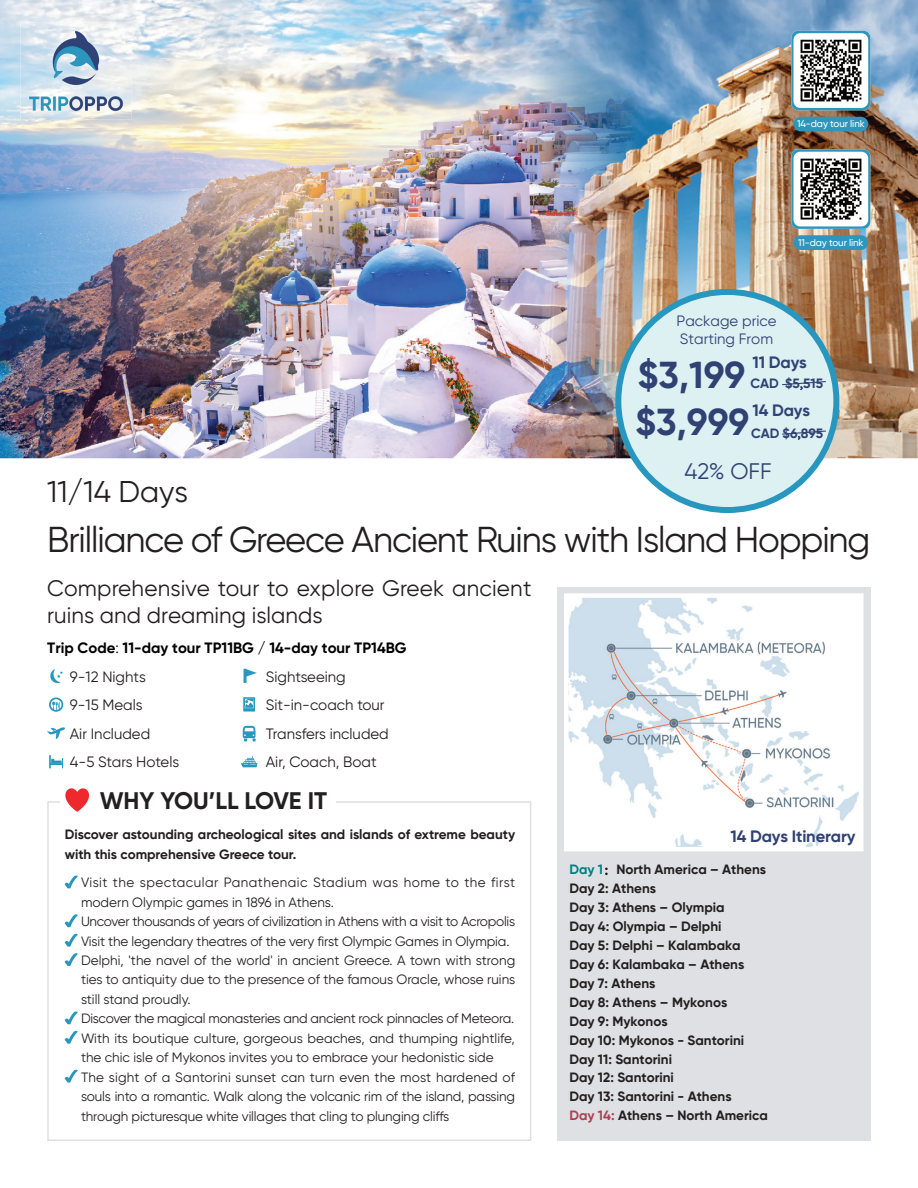
<style>
.page{position:relative;width:918px;height:1188px;background:#fff}
.page>*{position:absolute;margin:0;border:0;box-sizing:border-box;transform-origin:0 0}
.t1{font:700 37.5px "Gilroy";color:#304274}
.t2{font:36px "Gilroy";letter-spacing:-.03em;color:#231f20}
.t3{font:30px "Gilroy";color:#231f20}
.t4{font:700 24px "Gilroy";color:#231f20}
.t5{font:22.5px/27px "Gilroy";color:#231f20}
.t6{font:22.5px "Gilroy";color:#304274}
.t7{font:700 16.5px "Gilroy";letter-spacing:-.01em;color:#304274}
.t8{font:15px/28.5px "Gilroy";color:#231f20}
.t9{font:15px/18px "Gilroy";color:#304274}
.t10{font:13.5px/19.5px "Gilroy";letter-spacing:-.01em;color:#231f20}
.t11{font:700 13.5px/18.9px "Gilroy";color:#231f20}
.t12{font:700 13.5px "Gilroy";color:#304274}
.t13{font:500 9.75px "Gilroy";letter-spacing:-.01em;color:#fff}
.s1{font-family:"Adobe Song Std";font-weight:300}
.s2{font-style:inherit}
.s3{font-weight:700;color:#000}
.s4{color:#000}
.s5{color:#008080}
.s6{color:#aa4055}
</style>
<div class="page">
<svg style="left:739px;top:459px;width:132px;height:143px"></svg>
<div style="left:47px;top:801px;width:484px;height:340px;border:2px solid #dfe0e3"></div>
<img style="left:0;top:0;width:918px;height:459px">
<div style="left:618px;top:292px;width:218px;height:218px;background:#ddf1f3;border-radius:50%"></div>
<div style="left:615px;top:289px;width:224px;height:224px;border:6px solid #2897bf;border-radius:50%"></div>
<div style="left:60px;top:782px;width:276px;height:37px;background:#fff"></div>
<svg style="left:65px;top:788px;width:24px;height:24px"></svg>
<div style="left:557px;top:587px;width:313px;height:554px;background:#dfe0e3"></div>
<svg style="left:243px;top:697px;width:12px;height:15px"></svg>
<svg style="left:244px;top:669px;width:13px;height:14px"></svg>
<svg style="left:243px;top:726px;width:13px;height:15px"></svg>
<svg style="left:50px;top:669px;width:13px;height:14px"></svg>
<svg style="left:47px;top:727px;width:18px;height:12px"></svg>
<svg style="left:49px;top:755px;width:14px;height:13px"></svg>
<svg style="left:49px;top:697px;width:14px;height:15px"></svg>
<img style="left:20px;top:23px;width:112px;height:97px">
<img style="left:28px;top:31px;width:96px;height:82px">
<img style="left:569px;top:598px;width:290px;height:248px">
<div style="left:564px;top:593px;width:300px;height:258px;border:4px solid #fff"></div>
<svg style="left:782px;top:430px;width:44px;height:5px"></svg>
<svg style="left:241px;top:756px;width:16px;height:11px"></svg>
<svg style="left:65px;top:1070px;width:13px;height:13px"></svg>
<svg style="left:65px;top:1011px;width:13px;height:13px"></svg>
<svg style="left:65px;top:914px;width:13px;height:13px"></svg>
<svg style="left:65px;top:953px;width:13px;height:13px"></svg>
<svg style="left:65px;top:876px;width:13px;height:12px"></svg>
<svg style="left:65px;top:1031px;width:13px;height:13px"></svg>
<svg style="left:65px;top:934px;width:13px;height:13px"></svg>
<svg style="left:791px;top:31px;width:79px;height:79px"></svg>
<img style="left:794px;top:33px;width:74px;height:75px">
<div style="left:794px;top:117px;width:74px;height:14px;background:#2e96bd;border-radius:7px"></div>
<svg style="left:791px;top:149px;width:79px;height:80px"></svg>
<img style="left:794px;top:152px;width:74px;height:74px">
<div style="left:794px;top:235px;width:74px;height:15px;background:#2e96bd;border-radius:7px"></div>
<svg style="left:782px;top:381px;width:44px;height:5px"></svg>
<p class="t13" style="left:797px;top:118px;width:69px">14-day tour link</p>
<p class="t13" style="left:798px;top:236px;width:67px">11-day tour link</p>
<p class="t9" style="left:676px;top:312px;width:102px">Package price<br>Starting From</p>
<p class="t7" style="left:752px;top:352px;width:56px">11 Days</p>
<p class="t7" style="left:752px;top:400px;width:59px">14 Days</p>
<h1 class="t1" style="left:638px;top:352px;width:109px">$3,199</h1>
<p class="t12" style="left:785px;top:375px;width:40px">$5<span class="s1">,</span>515</p>
<p class="t12" style="left:751px;top:425px;width:74px">CAD $6<span class="s1">,</span>895</p>
<p class="t12" style="left:750px;top:375px;width:30px">CAD</p>
<h1 class="t1" style="left:636px;top:399px;width:115px"><span class="s2">$</span>3,999</h1>
<h3 class="t6" style="left:685px;top:457px;width:89px">42% OFF</h3>
<h3 class="t3" style="left:47px;top:473px;width:142px">11/14 Days</h3>
<h2 class="t2" style="left:47px;top:517px;width:825px">Brilliance of Greece Ancient Ruins with Island Hopping</h2>
<h3 class="t5" style="left:47px;top:574px;width:486px">Comprehensive tour to explore Greek ancient ruins and dreaming islands</h3>
<p class="t8" style="left:266px;top:633px;width:142px;text-indent:-219px"><span class="s3">Trip Code</span><span class="s4">:</span> <span class="s3">11-day tour TP11BG / 14-day tour TP14BG<br></span>Sightseeing<br>Sit-in-coach tour<br>Transfers included<br>Air, Coach, Boat</p>
<p class="t8" style="left:70px;top:662px;width:111px">9-12 Nights<br>9-15 Meals<br>Air Included<br>4-5 Stars Hotels</p>
<h3 class="t4" style="left:100px;top:785px;width:229px">WHY YOU’LL LOVE IT</h3>
<p class="t11" style="left:65px;top:824px;width:452px;line-height:19.5px">Discover astounding archeological sites and islands of extreme beauty with this comprehensive Greece tour.</p>
<p class="t10" style="left:81px;top:872px;width:436px">Visit the spectacular Panathenaic Stadium was home to the first modern Olympic games in 1896 in Athens.<br>Uncover thousands of years of civilization in Athens with a visit to Acropolis Visit the legendary theatres of the very first Olympic Games in Olympia.<br>Delphi, 'the navel of the world' in ancient Greece. A town with strong ties to antiquity due to the presence of the famous Oracle, whose ruins still stand proudly.<br>Discover the magical monasteries and ancient rock pinnacles of Meteora.<br>With its boutique culture, gorgeous beaches, and thumping nightlife, the chic isle of Mykonos invites you to embrace your hedonistic side The sight of a Santorini sunset can turn even the most hardened of souls into a romantic. Walk along the volcanic rim of the island, passing through picturesque white villages that cling to plunging cliffs</p>
<p class="t7" style="left:730px;top:826px;width:126px">14 Days Itinerary</p>
<p class="t11" style="left:569px;top:860px;width:200px"><span class="s5">Day 1</span><span class="s1">：</span>North America – Athens<br>Day 2: Athens<br>Day 3: Athens – Olympia<br>Day 4: Olympia – Delphi<br>Day 5: Delphi – Kalambaka<br>Day 6: Kalambaka – Athens<br>Day 7: Athens<br>Day 8: Athens – Mykonos<br>Day 9: Mykonos<br>Day 10: Mykonos - Santorini<br>Day 11: Santorini<br>Day 12: Santorini<br>Day 13: Santorini - Athens<br><span class="s6">Day 14:</span> Athens – North America</p>
</div>
